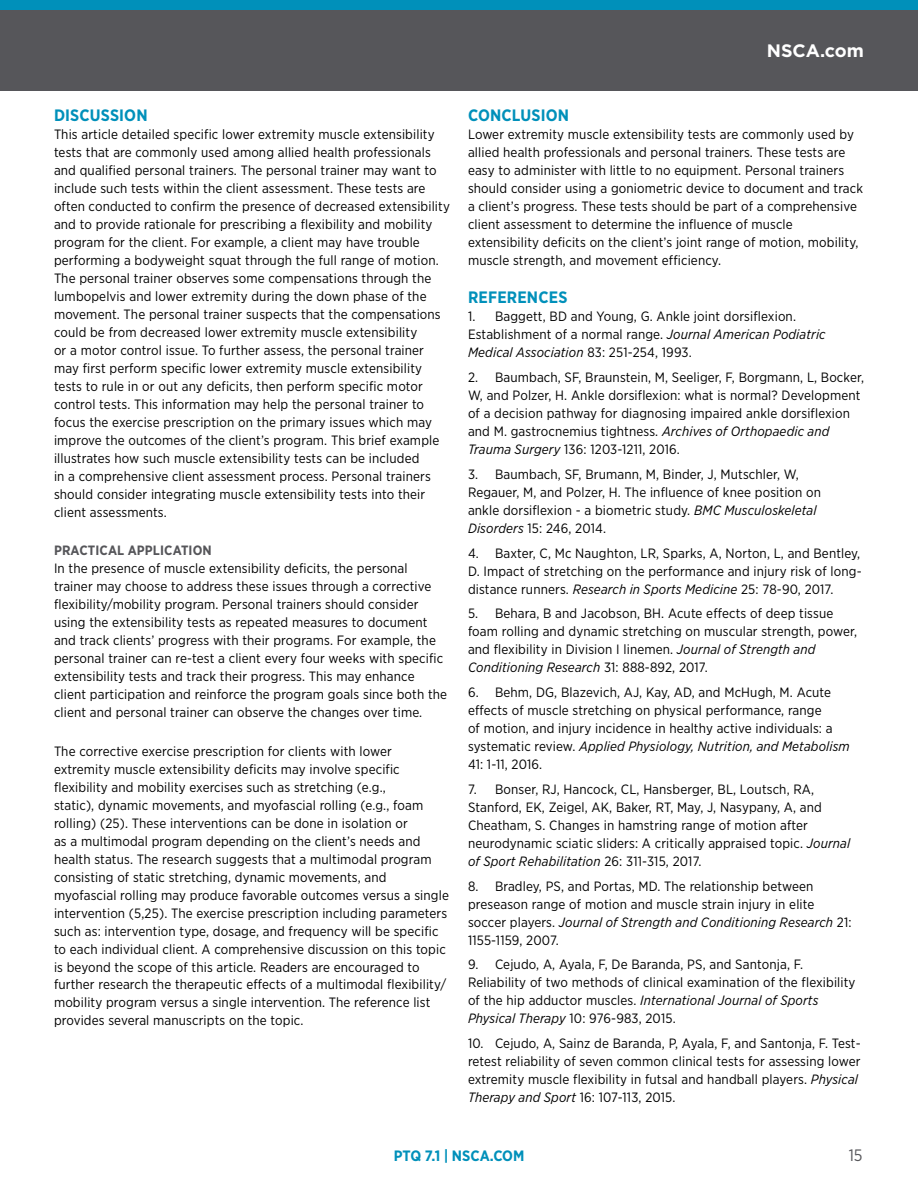
<style>
.page{position:relative;width:918px;height:1188px;background:#fff}
.page>*{position:absolute;margin:0;border:0;box-sizing:border-box;transform-origin:0 0}
.t1{font:700 18px "Gotham";color:#fff}
.t2{font:700 16.5px "Gotham Narrow";letter-spacing:.01em;color:#0090ba}
.t3{font:16.5px "Gotham Narrow";color:#56565a}
.t4{font:700 15px "Gotham Narrow";color:#0090ba}
.t5{font:13.5px/18px "Gotham Narrow";letter-spacing:.01em;color:#000}
.t6{font:700 13.5px "Gotham Narrow";letter-spacing:.01em;color:#56565a}
.s1{font-style:italic}
</style>
<div class="page">
<div style="left:0;top:0;width:918px;height:17px;background:#0090ba"></div>
<div style="left:0;top:10px;width:918px;height:81px;background:#56565a"></div>
<h1 class="t1" style="left:767px;top:39px;width:99px">NSCA.com</h1>
<p class="t2" style="left:54px;top:105px;width:95px">DISCUSSION</p>
<p class="t5" style="left:54px;top:125px;width:397px">This article detailed specific lower extremity muscle extensibility tests that are commonly used among allied health professionals and qualified personal trainers. The personal trainer may want to include such tests within the client assessment. These tests are often conducted to confirm the presence of decreased extensibility and to provide rationale for prescribing a flexibility and mobility program for the client. For example, a client may have trouble performing a bodyweight squat through the full range of motion.<br>The personal trainer observes some compensations through the lumbopelvis and lower extremity during the down phase of the movement. The personal trainer suspects that the compensations could be from decreased lower extremity muscle extensibility<br>or a motor control issue. To further assess, the personal trainer may first perform specific lower extremity muscle extensibility tests to rule in or out any deficits, then perform specific motor control tests. This information may help the personal trainer to focus the exercise prescription on the primary issues which may improve the outcomes of the client’s program. This brief example illustrates how such muscle extensibility tests can be included<br>in a comprehensive client assessment process. Personal trainers should consider integrating muscle extensibility tests into their client assessments.</p>
<p class="t6" style="left:54px;top:542px;width:159px">PRACTICAL APPLICATION</p>
<p class="t5" style="left:54px;top:559px;width:395px">In the presence of muscle extensibility deficits, the personal trainer may choose to address these issues through a corrective flexibility/mobility program. Personal trainers should consider using the extensibility tests as repeated measures to document and track clients’ progress with their programs. For example, the personal trainer can re-test a client every four weeks with specific extensibility tests and track their progress. This may enhance client participation and reinforce the program goals since both the client and personal trainer can observe the changes over time.</p>
<p class="t5" style="left:54px;top:742px;width:396px">The corrective exercise prescription for clients with lower extremity muscle extensibility deficits may involve specific flexibility and mobility exercises such as stretching (e.g.,<br>static), dynamic movements, and myofascial rolling (e.g., foam rolling) (25). These interventions can be done in isolation or<br>as a multimodal program depending on the client’s needs and health status. The research suggests that a multimodal program consisting of static stretching, dynamic movements, and myofascial rolling may produce favorable outcomes versus a single intervention (5,25). The exercise prescription including parameters such as: intervention type, dosage, and frequency will be specific to each individual client. A comprehensive discussion on this topic is beyond the scope of this article. Readers are encouraged to further research the therapeutic effects of a multimodal flexibility/ mobility program versus a single intervention. The reference list provides several manuscripts on the topic.</p>
<p class="t2" style="left:468px;top:105px;width:103px">CONCLUSION</p>
<p class="t5" style="left:468px;top:125px;width:397px">Lower extremity muscle extensibility tests are commonly used by allied health professionals and personal trainers. These tests are easy to administer with little to no equipment. Personal trainers should consider using a goniometric device to document and track a client’s progress. These tests should be part of a comprehensive client assessment to determine the influence of muscle extensibility deficits on the client’s joint range of motion, mobility, muscle strength, and movement efficiency.</p>
<p class="t2" style="left:468px;top:287px;width:101px">REFERENCES</p>
<p class="t5" style="left:468px;top:307px;width:359px">1. Baggett, BD and Young, G. Ankle joint dorsiflexion.<br>Establishment of a normal range. <span class="s1">Journal American Podiatric<br>Medical Association</span> 83: 251-254, 1993.</p>
<p class="t5" style="left:468px;top:368px;width:398px">2. Baumbach, SF, Braunstein, M, Seeliger, F, Borgmann, L, Bocker, W, and Polzer, H. Ankle dorsiflexion: what is normal? Development of a decision pathway for diagnosing impaired ankle dorsiflexion and M. gastrocnemius tightness. <span class="s1">Archives of Orthopaedic and Trauma Surgery</span> 136: 1203-1211, 2016.</p>
<p class="t5" style="left:468px;top:465px;width:355px">3. Baumbach, SF, Brumann, M, Binder, J, Mutschler, W, Regauer, M, and Polzer, H. The influence of knee position on ankle dorsiflexion - a biometric study. <span class="s1">BMC Musculoskeletal Disorders</span> 15: 246, 2014.</p>
<p class="t5" style="left:468px;top:544px;width:395px;text-align:justify">4. Baxter, C, Mc Naughton, LR, Sparks, A, Norton, L, and Bentley, D. Impact of stretching on the performance and injury risk of long&shy;distance runners. <span class="s1">Research in Sports Medicine</span> 25: 78-90, 2017.</p>
<p class="t5" style="left:468px;top:604px;width:391px">5. Behara, B and Jacobson, BH. Acute effects of deep tissue foam rolling and dynamic stretching on muscular strength, power, and flexibility in Division I linemen. <span class="s1">Journal of Strength and Conditioning Research</span> 31: 888-892, 2017.</p>
<p class="t5" style="left:468px;top:683px;width:383px">6. Behm, DG, Blazevich, AJ, Kay, AD, and McHugh, M. Acute effects of muscle stretching on physical performance, range<br>of motion, and injury incidence in healthy active individuals: a systematic review. <span class="s1">Applied Physiology, Nutrition, and Metabolism </span>41: 1-11, 2016.</p>
<p class="t5" style="left:468px;top:780px;width:384px">7. Bonser, RJ, Hancock, CL, Hansberger, BL, Loutsch, RA, Stanford, EK, Zeigel, AK, Baker, RT, May, J, Nasypany, A, and Cheatham, S. Changes in hamstring range of motion after neurodynamic sciatic sliders: A critically appraised topic. <span class="s1">Journal of Sport Rehabilitation</span> 26: 311-315, 2017.</p>
<p class="t5" style="left:468px;top:877px;width:385px">8. Bradley, PS, and Portas, MD. The relationship between preseason range of motion and muscle strain injury in elite soccer players. <span class="s1">Journal of Strength and Conditioning Research</span> 21:<br>1155-1159, 2007.</p>
<p class="t5" style="left:468px;top:955px;width:389px">9. Cejudo, A, Ayala, F, De Baranda, PS, and Santonja, F.<br>Reliability of two methods of clinical examination of the flexibility of the hip adductor muscles. <span class="s1">International Journal of Sports Physical Therapy</span> 10: 976-983, 2015.</p>
<p class="t5" style="left:468px;top:1034px;width:394px">10. Cejudo, A, Sainz de Baranda, P, Ayala, F, and Santonja, F. Test&shy;retest reliability of seven common clinical tests for assessing lower extremity muscle flexibility in futsal and handball players. <span class="s1">Physical Therapy and Sport</span> 16: 107-113, 2015.</p>
<p class="t4" style="left:394px;top:1146px;width:132px">PTQ 7.1 | NSCA.COM</p>
<p class="t3" style="left:849px;top:1145px;width:15px">15</p>
</div>
